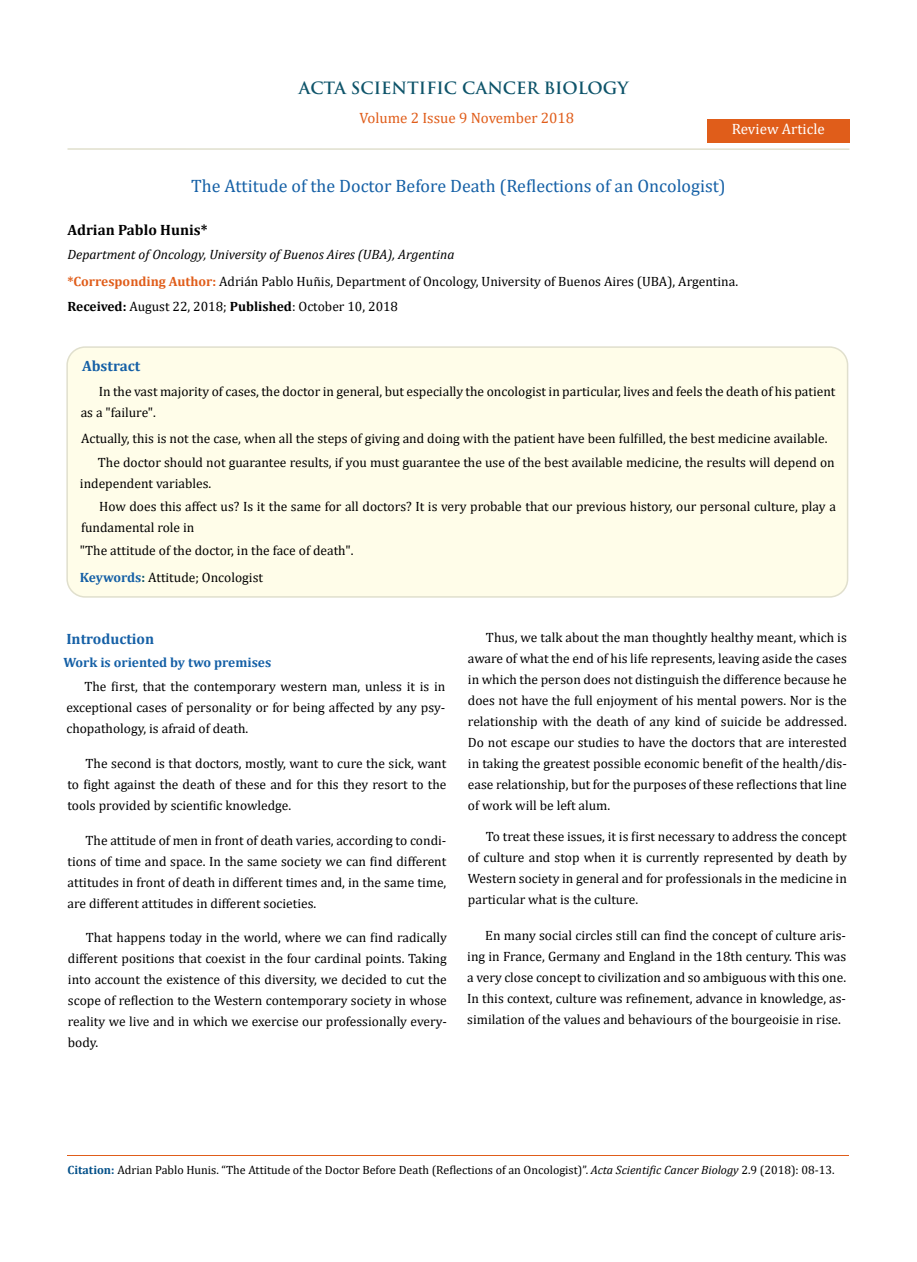
<style>
.page{position:relative;width:917px;height:1262px;background:#fff}
.page>*{position:absolute;margin:0;border:0;box-sizing:border-box;transform-origin:0 0}
.t1{font:18px "Cambria";color:#1560a6}
.t2{font:700 16.5px "Trajan Pro";color:#0e546a}
.t3{font:15px "Cambria";color:#e05d1a}
.t4{font:700 15px "Cambria";color:#1560a6}
.t5{font:700 15px "Cambria";color:#000}
.t6{font:15px "Cambria";color:#fff}
.t7{font:13.5px/21px "Cambria";color:#000;text-align:justify}
.t8{font:700 13.5px "Cambria";color:#1560a6}
.t9{font:12px "Cambria";color:#000}
.s1{font-style:italic}
.s2{font-weight:700;color:#e05d1a}
.s3{font-weight:700}
.s4{font-weight:700;color:#1560a6}
.s5{font-weight:700;color:#0e546a}
.s6{font-weight:700;color:#035089}
</style>
<div class="page">
<div style="left:707px;top:119px;width:142px;height:23px;background:#e05d1a"></div>
<div style="left:67px;top:347px;width:780px;height:250px;background:#fffde9;border-radius:18px"></div>
<div style="left:66px;top:346px;width:782px;height:251px;border:2px solid #e0dfcd;border-radius:18px"></div>
<hr style="left:67px;top:1155px;width:782px;height:1px;background:#e05d1a">
<hr style="left:67px;top:148px;width:782px;height:2px;background:#e0dfcd">
<p class="t2" style="left:299px;top:77px;width:331px">ACTA SCIENTIFIC CANCER BIOLOGY</p>
<p class="t3" style="left:359px;top:109px;width:216px">Volume 2 Issue 9 November 2018</p>
<p class="t6" style="left:731px;top:120px;width:94px">Review Article</p>
<h1 class="t1" style="left:191px;top:175px;width:536px">The Attitude of the Doctor Before Death (Reflections of an Oncologist)</h1>
<p class="t5" style="left:67px;top:219px;width:141px">Adrian Pablo Hunis*</p>
<p class="t7" style="left:67px;top:240px;width:672px;line-height:27.3px"><span class="s1">Department of Oncology, University of Buenos Aires (UBA), Argentina<br></span><span class="s2">*Corresponding Author:</span> Adrián Pablo Huñis, Department of Oncology, University of Buenos Aires (UBA), Argentina.</p>
<p class="t7" style="left:67px;top:296px;width:332px"><span class="s3">Received:</span> August 22, 2018; <span class="s3">Published</span>: October 10, 2018</p>
<p class="t4" style="left:82px;top:355px;width:60px">Abstract</p>
<p class="t7" style="left:81px;top:381px;width:756px;text-indent:18px">In the vast majority of cases, the doctor in general, but especially the oncologist in particular, lives and feels the death of his patient as a "failure".</p>
<p class="t7" style="left:98px;top:426px;width:738px;line-height:24px;text-indent:-17px">Actually, this is not the case, when all the steps of giving and doing with the patient have been fulfilled, the best medicine available.<br>The doctor should not guarantee results, if you must guarantee the use of the best available medicine, the results will depend on</p>
<p class="t7" style="left:99px;top:472px;width:738px;line-height:23.1px;text-indent:-19px">independent variables.<br>How does this affect us? Is it the same for all doctors? It is very probable that our previous history, our personal culture, play a</p>
<p class="t7" style="left:80px;top:516px;width:275px;line-height:23.1px">fundamental role in<br>"The attitude of the doctor, in the face of death".</p>
<p class="t7" style="left:80px;top:567px;width:185px"><span class="s4">Keywords</span><span class="s5">:</span> Attitude; Oncologist</p>
<p class="t4" style="left:66px;top:628px;width:89px">Introduction</p>
<p class="t7" style="left:66px;top:676px;width:380px;text-indent:18px">The first, that the contemporary western man, unless it is in exceptional cases of personality or for being affected by any psy&shy;chopathology, is afraid of death.</p>
<p class="t8" style="left:63px;top:653px;width:209px">Work is oriented by two premises</p>
<p class="t7" style="left:67px;top:753px;width:380px;text-indent:18px">The second is that doctors, mostly, want to cure the sick, want to fight against the death of these and for this they resort to the tools provided by scientific knowledge.</p>
<p class="t7" style="left:67px;top:830px;width:380px;text-indent:18px">The attitude of men in front of death varies, according to condi&shy;tions of time and space. In the same society we can find different attitudes in front of death in different times and, in the same time, are different attitudes in different societies.</p>
<p class="t7" style="left:68px;top:926px;width:380px;text-indent:18px">That happens today in the world, where we can find radically different positions that coexist in the four cardinal points. Taking into account the existence of this diversity, we decided to cut the scope of reflection to the Western contemporary society in whose reality we live and in which we exercise our professionally every&shy;body.</p>
<p class="t7" style="left:468px;top:626px;width:380px;text-indent:18px">Thus, we talk about the man thoughtly healthy meant, which is aware of what the end of his life represents, leaving aside the cases in which the person does not distinguish the difference because he does not have the full enjoyment of his mental powers. Nor is the relationship with the death of any kind of suicide be addressed.<br>Do not escape our studies to have the doctors that are interested in taking the greatest possible economic benefit of the health/dis&shy;ease relationship, but for the purposes of these reflections that line of work will be left alum.</p>
<p class="t7" style="left:468px;top:826px;width:380px;text-indent:18px">To treat these issues, it is first necessary to address the concept of culture and stop when it is currently represented by death by Western society in general and for professionals in the medicine in particular what is the culture.</p>
<p class="t7" style="left:467px;top:924px;width:380px;text-indent:18px">En many social circles still can find the concept of culture aris&shy;ing in France, Germany and England in the 18th century. This was a very close concept to civilization and so ambiguous with this one.<br>In this context, culture was refinement, advance in knowledge, as&shy;similation of the values and behaviours of the bourgeoisie in rise.</p>
<p class="t9" style="left:67px;top:1163px;width:768px"><span class="s6">Citation:</span> Adrian Pablo Hunis. “The Attitude of the Doctor Before Death (Reflections of an Oncologist)”. <span class="s1">Acta Scientific Cancer Biology</span> 2.9 (2018): 08-13.</p>
</div>
